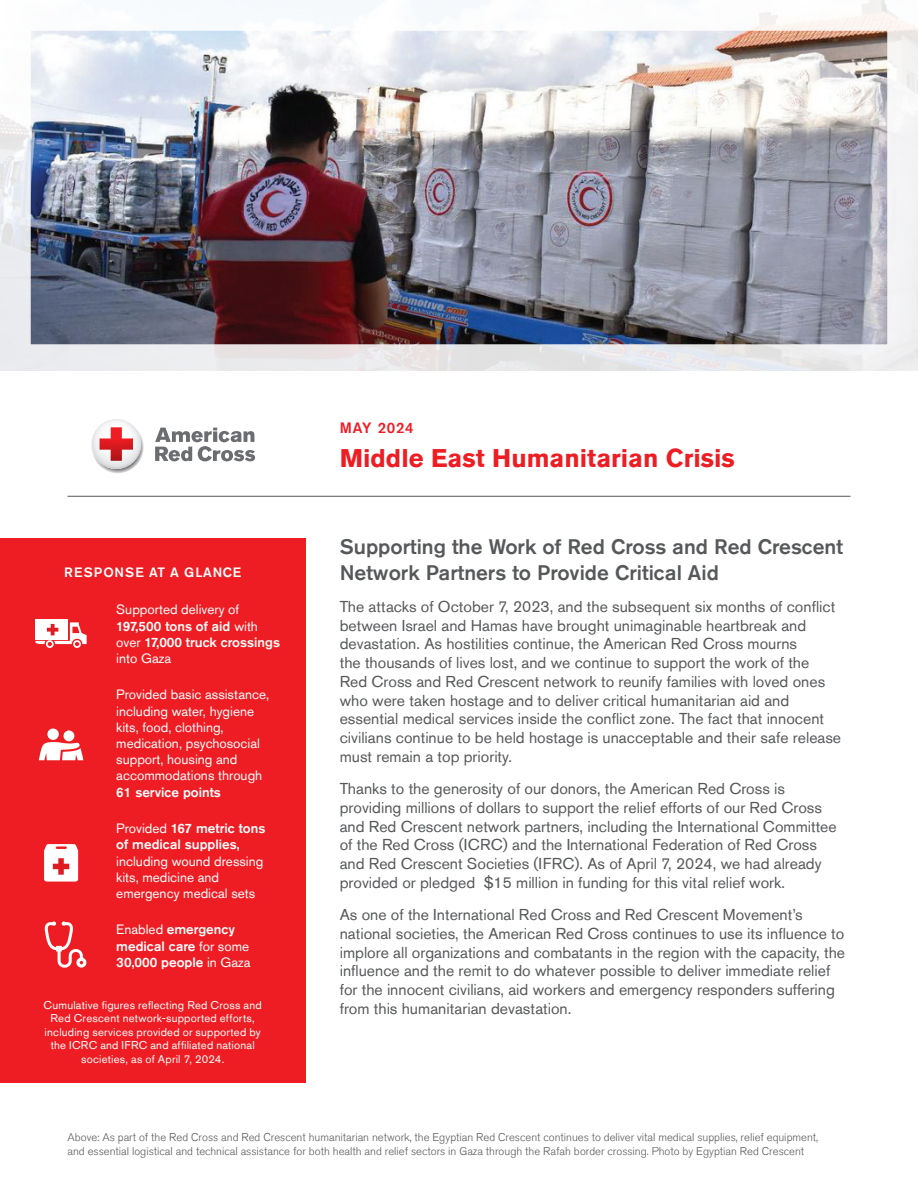
<style>
.page{position:relative;width:918px;height:1188px;background:#fff}
.page>*{position:absolute;margin:0;border:0;box-sizing:border-box;transform-origin:0 0}
.t1{font:700 25.5px "Akzidenz Grotesk Std";color:#ee1d23}
.H2_Subhead{font:500 21px/25.2px "Akzidenz Grotesk Std";color:#57585a}
.P1_Body_Text{font:15.75px/18.8px "Akzidenz Grotesk Std";color:#57585a}
.P1_Body_Text-2{font:500 15px "Akzidenz Grotesk Std";letter-spacing:.05em;color:#ee1d23}
.P1_Body_Text-3{font:13.5px/16.2px "Akzidenz Grotesk Std";color:#fff}
.P1_Body_Text-4{font:500 13.5px/16.2px "Akzidenz Grotesk Std";color:#fff}
.P1_Body_Text-5{font:500 13.5px "Akzidenz Grotesk Std";letter-spacing:.07em;color:#fff}
.P_Photo_Caption{font:300 11.25px/13.5px "Akzidenz Grotesk Std";color:#57585a}
.t2{font:11.25px/13.5px "Akzidenz Grotesk Std";letter-spacing:.02em;color:#fff;text-align:center}
.s1{font-weight:400}
.s2{font-weight:500}
</style>
<div class="page">
<hr style="left:67px;top:496px;width:783px;height:1px;background:#57585a">
<svg style="left:91px;top:419px;width:53px;height:54px"></svg>
<svg style="left:155px;top:428px;width:100px;height:33px"></svg>
<div style="left:0;top:539px;width:306px;height:544px;background:#ee1d23"></div>
<div style="left:36px;top:620px;width:32px;height:20px;background:#fff"></div>
<svg style="left:36px;top:622px;width:51px;height:26px"></svg>
<svg style="left:44px;top:844px;width:34px;height:38px"></svg>
<div style="left:47px;top:729px;width:12px;height:11px;background:#fff;border-radius:50%"></div>
<div style="left:64px;top:730px;width:10px;height:11px;background:#fff;border-radius:50%"></div>
<svg style="left:39px;top:742px;width:44px;height:18px"></svg>
<svg style="left:45px;top:921px;width:42px;height:47px"></svg>
<img style="left:0;top:0;width:918px;height:371px">
<p class="P1_Body_Text-5" style="left:64px;top:564px;width:179px">RESPONSE AT A GLANCE</p>
<p class="P1_Body_Text-4" style="left:116px;top:601px;width:165px"><span class="s1">Supported delivery of<br></span>197,500 tons of aid <span class="s1">with over</span> 17,000 truck crossings <span class="s1">into Gaza</span></p>
<p class="P1_Body_Text-3" style="left:116px;top:687px;width:154px">Provided basic assistance, including water, hygiene kits, food, clothing, medication, psychosocial support, housing and accommodations through<br><span class="s2">61 service points</span></p>
<p class="P1_Body_Text-3" style="left:116px;top:820px;width:151px">Provided <span class="s2">167 metric tons of medical supplies, </span>including wound dressing kits, medicine and emergency medical sets</p>
<p class="P1_Body_Text-4" style="left:116px;top:921px;width:136px"><span class="s1">Enabled</span> emergency medical care <span class="s1">for some<br></span>30,000 people <span class="s1">in Gaza</span></p>
<p class="t2" style="left:44px;top:998px;width:220px">Cumulative figures reflecting Red Cross and Red Crescent network-supported efforts, including services provided or supported by the ICRC and IFRC and affiliated national societies, as of April 7, 2024.</p>
<p class="P1_Body_Text-2" style="left:340px;top:419px;width:75px">MAY 2024</p>
<h1 class="t1" style="left:340px;top:443px;width:397px">Middle East Humanitarian Crisis</h1>
<h2 class="H2_Subhead" style="left:340px;top:534px;width:505px">Supporting the Work of Red Cross and Red Crescent<br>Network Partners to Provide Critical Aid</h2>
<p class="P1_Body_Text" style="left:340px;top:597px;width:503px">The attacks of October 7, 2023, and the subsequent six months of conflict between Israel and Hamas have brought unimaginable heartbreak and devastation. As hostilities continue, the American Red Cross mourns<br>the thousands of lives lost, and we continue to support the work of the<br>Red Cross and Red Crescent network to reunify families with loved ones who were taken hostage and to deliver critical humanitarian aid and essential medical services inside the conflict zone. The fact that innocent civilians continue to be held hostage is unacceptable and their safe release must remain a top priority.</p>
<p class="P1_Body_Text" style="left:340px;top:779px;width:498px">Thanks to the generosity of our donors, the American Red Cross is providing millions of dollars to support the relief efforts of our Red Cross and Red Crescent network partners, including the International Committee of the Red Cross (ICRC) and the International Federation of Red Cross and Red Crescent Societies (IFRC). As of April 7, 2024, we had already provided or pledged $15 million in funding for this vital relief work.</p>
<p class="P1_Body_Text" style="left:340px;top:905px;width:507px">As one of the International Red Cross and Red Crescent Movement’s national societies, the American Red Cross continues to use its influence to implore all organizations and combatants in the region with the capacity, the influence and the remit to do whatever possible to deliver immediate relief for the innocent civilians, aid workers and emergency responders suffering from this humanitarian devastation.</p>
<p class="P_Photo_Caption" style="left:68px;top:1131px;width:752px">Above: As part of the Red Cross and Red Crescent humanitarian network, the Egyptian Red Crescent continues to deliver vital medical supplies, relief equipment, and essential logistical and technical assistance for both health and relief sectors in Gaza through the Rafah border crossing. Photo by Egyptian Red Crescent</p>
</div>
